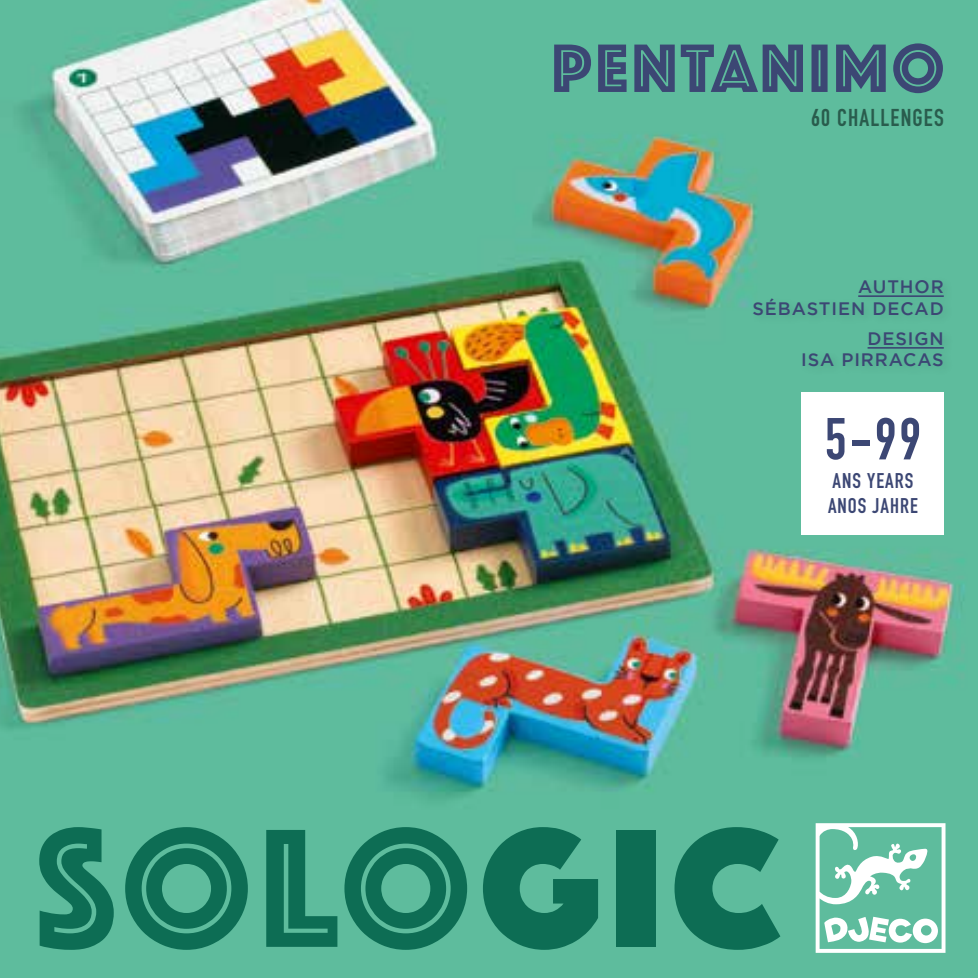
<style>
.page{position:relative;width:978px;height:978px;background:#fff}
.page>*{position:absolute;margin:0;border:0;box-sizing:border-box;transform-origin:0 0}
.t1{font:175.2px "Phosphate Inline";color:#0d6d54}
.t2{font:71.1px "Phosphate Inline";letter-spacing:.05em;color:#3c4774}
.t3{font:700 58.2px "DIN Condensed";color:#3c4774}
.t4{font:700 24px "DIN Condensed";letter-spacing:.05em;color:#295c4d}
.t5{font:700 21px/25.2px "DIN Condensed";letter-spacing:.05em;color:#3c4774}
.t6{font:500 18px/21.6px "Gotham";letter-spacing:.05em;color:#3c4774;text-align:right}
.s1{font-family:"Phosphate Solid"}
</style>
<div class="page">
<img style="left:0;top:0;width:978px;height:978px">
<svg style="left:816px;top:823px;width:129px;height:130px"></svg>
<div style="left:749px;top:276px;width:205px;height:101px;background:#5dba9b"></div>
<hr style="left:858px;top:295px;width:86px;height:2px;background:#3c4774">
<hr style="left:868px;top:347px;width:76px;height:2px;background:#3c4774">
<div style="left:802px;top:392px;width:142px;height:143px;background:#fff"></div>
<h2 class="t2" style="left:552px;top:18px;width:394px">PENTANIMO</h2>
<h3 class="t4" style="left:811px;top:101px;width:134px">60 CHALLENGES</h3>
<p class="t6" style="left:753px;top:275px;width:193px">AUTHOR<br>SÉBASTIEN DECAD</p>
<p class="t6" style="left:801px;top:327px;width:144px">DESIGN<br>ISA PIRRACAS</p>
<h3 class="t3" style="left:825px;top:400px;width:98px">5-99</h3>
<p class="t5" style="left:828px;top:468px;width:91px">ANS YEARS<br>ANOS JAHRE</p>
<h1 class="t1" style="left:37px;top:764px;width:743px">SOLO<span class="s1">GIC</span></h1>
</div>
